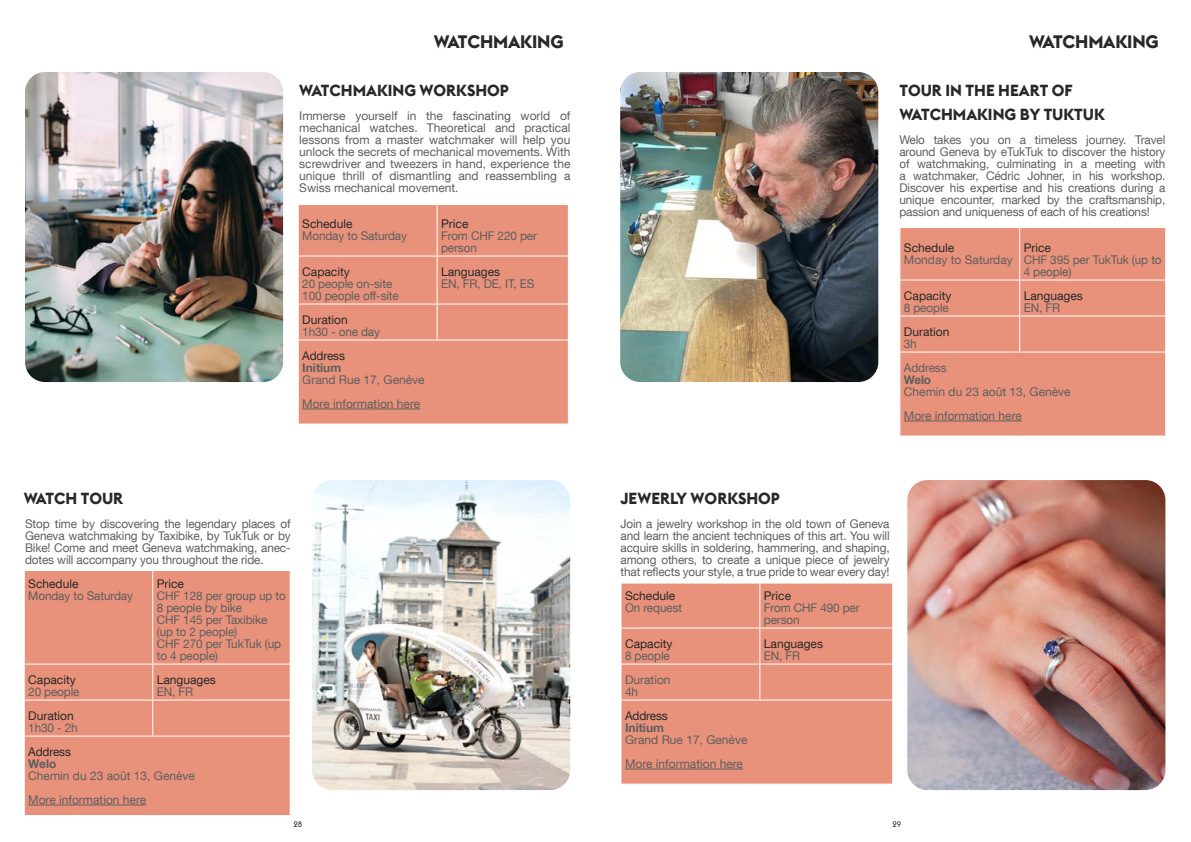
<style>
.page{position:relative;width:1191px;height:842px;background:#fff}
.page>*{position:absolute;margin:0;border:0;box-sizing:border-box;transform-origin:0 0}
.t1{font:700 18px "Euclid Flex Geneva";letter-spacing:-.01em;color:#282828}
.t2{font:700 16px/24px "Euclid Flex Geneva";color:#282828}
.t3{font:12px/12px "Helvetica Neue LT Com";letter-spacing:-.01em;color:#5e5e5e}
.t4{font:12px "Helvetica Neue LT Com";color:#282828}
.t5{font:700 12px "Helvetica Neue LT Com";color:#5e5e5e}
.t6{font:8px "Euclid Flex Geneva";color:#282828}
</style>
<div class="page">
<img style="left:25px;top:72px;width:258px;height:310px">
<img style="left:312px;top:480px;width:258px;height:310px">
<img style="left:620px;top:72px;width:258px;height:310px">
<img style="left:907px;top:480px;width:258px;height:310px">
<div style="left:299px;top:205px;width:269px;height:219px;background:#e8927c"></div>
<hr style="left:436px;top:205px;width:1px;height:51px;background:#fff">
<hr style="left:298px;top:256px;width:139px;height:1px;background:#fff">
<hr style="left:437px;top:256px;width:132px;height:1px;background:#fff">
<hr style="left:436px;top:257px;width:1px;height:47px;background:#fff">
<hr style="left:298px;top:304px;width:139px;height:1px;background:#fff">
<hr style="left:437px;top:304px;width:132px;height:1px;background:#fff">
<hr style="left:436px;top:305px;width:1px;height:35px;background:#fff">
<hr style="left:298px;top:340px;width:139px;height:1px;background:#fff">
<hr style="left:437px;top:340px;width:132px;height:1px;background:#fff">
<hr style="left:302px;top:409px;width:118px;height:1px;background:#5e5e5e">
<div style="left:25px;top:571px;width:265px;height:244px;background:#e8927c"></div>
<hr style="left:152px;top:571px;width:1px;height:93px;background:#fff">
<hr style="left:24px;top:664px;width:129px;height:1px;background:#fff">
<hr style="left:153px;top:664px;width:138px;height:1px;background:#fff">
<hr style="left:152px;top:665px;width:1px;height:35px;background:#fff">
<hr style="left:24px;top:700px;width:129px;height:1px;background:#fff">
<hr style="left:153px;top:700px;width:138px;height:1px;background:#fff">
<hr style="left:152px;top:701px;width:1px;height:35px;background:#fff">
<hr style="left:24px;top:736px;width:129px;height:1px;background:#fff">
<hr style="left:153px;top:736px;width:138px;height:1px;background:#fff">
<hr style="left:28px;top:805px;width:118px;height:1px;background:#5e5e5e">
<div style="left:621px;top:583px;width:271px;height:201px;background:#e8927c"></div>
<hr style="left:759px;top:583px;width:1px;height:45px;background:#fff">
<hr style="left:620px;top:628px;width:140px;height:1px;background:#fff">
<hr style="left:760px;top:628px;width:133px;height:1px;background:#fff">
<hr style="left:759px;top:629px;width:1px;height:35px;background:#fff">
<hr style="left:620px;top:664px;width:140px;height:1px;background:#fff">
<hr style="left:760px;top:664px;width:133px;height:1px;background:#fff">
<hr style="left:759px;top:665px;width:1px;height:35px;background:#fff">
<hr style="left:620px;top:700px;width:140px;height:1px;background:#fff">
<hr style="left:760px;top:700px;width:133px;height:1px;background:#fff">
<hr style="left:625px;top:769px;width:118px;height:1px;background:#5e5e5e">
<div style="left:900px;top:228px;width:265px;height:208px;background:#e8927c"></div>
<hr style="left:1019px;top:228px;width:1px;height:52px;background:#fff">
<hr style="left:899px;top:280px;width:120px;height:1px;background:#fff">
<hr style="left:1019px;top:280px;width:147px;height:1px;background:#fff">
<hr style="left:1019px;top:281px;width:1px;height:35px;background:#fff">
<hr style="left:899px;top:316px;width:120px;height:1px;background:#fff">
<hr style="left:1019px;top:316px;width:147px;height:1px;background:#fff">
<hr style="left:1019px;top:317px;width:1px;height:35px;background:#fff">
<hr style="left:899px;top:352px;width:120px;height:1px;background:#fff">
<hr style="left:1019px;top:352px;width:147px;height:1px;background:#fff">
<hr style="left:904px;top:421px;width:118px;height:1px;background:#5e5e5e">
<h1 class="t1" style="left:434px;top:30px;width:131px">WATCHMAKING</h1>
<h2 class="t2" style="left:299px;top:78px;width:211px">WATCHMAKING WORKSHOP</h2>
<p class="t3" style="left:299px;top:109px;width:273px;text-align:justify">Immerse yourself in the fascinating world of mechanical watches. Theoretical and practical lessons from a master watchmaker will help you unlock the secrets of mechanical movements. With screwdriver and tweezers in hand, experience the unique thrill of dismantling and reassembling a Swiss mechanical movement.</p>
<p class="t4" style="left:302px;top:216px;width:52px">Schedule</p>
<p class="t3" style="left:302px;top:229px;width:106px">Monday to Saturday</p>
<p class="t4" style="left:302px;top:264px;width:49px">Capacity</p>
<p class="t3" style="left:302px;top:277px;width:98px">20 people on-site<br>100 people off-site</p>
<p class="t4" style="left:302px;top:312px;width:47px">Duration</p>
<p class="t3" style="left:302px;top:325px;width:79px">1h30 - one day</p>
<p class="t4" style="left:302px;top:348px;width:44px">Address</p>
<p class="t5" style="left:302px;top:360px;width:41px">Initium</p>
<p class="t3" style="left:302px;top:367px;width:124px;line-height:24px">Grand Rue 17, Genève<br>More information here</p>
<p class="t4" style="left:441px;top:216px;width:29px">Price</p>
<p class="t3" style="left:441px;top:229px;width:97px">From CHF 220 per person</p>
<p class="t4" style="left:441px;top:264px;width:61px">Languages</p>
<p class="t3" style="left:441px;top:277px;width:95px">EN, FR, DE, IT, ES</p>
<h2 class="t2" style="left:24px;top:486px;width:101px">WATCH TOUR</h2>
<p class="t3" style="left:25px;top:517px;width:267px;text-align:justify">Stop time by discovering the legendary places of Geneva watchmaking by Taxibike, by TukTuk or by Bike! Come and meet Geneva watchmaking, anec&shy;dotes will accompany you throughout the ride.</p>
<p class="t4" style="left:28px;top:576px;width:52px">Schedule</p>
<p class="t3" style="left:28px;top:589px;width:106px">Monday to Saturday</p>
<p class="t4" style="left:28px;top:672px;width:49px">Capacity</p>
<p class="t3" style="left:28px;top:685px;width:53px">20 people</p>
<p class="t4" style="left:157px;top:576px;width:29px">Price</p>
<p class="t3" style="left:157px;top:589px;width:130px">CHF 128 per group up to<br>8 people by bike<br>CHF 145 per Taxibike (up to 2 people)<br>CHF 270 per TukTuk (up to 4 people)</p>
<p class="t4" style="left:157px;top:672px;width:61px">Languages</p>
<p class="t3" style="left:157px;top:685px;width:38px">EN, FR</p>
<p class="t4" style="left:28px;top:708px;width:47px">Duration</p>
<p class="t3" style="left:28px;top:721px;width:51px">1h30 - 2h</p>
<p class="t4" style="left:28px;top:744px;width:44px">Address</p>
<p class="t5" style="left:28px;top:756px;width:30px">Welo</p>
<p class="t3" style="left:28px;top:763px;width:168px;line-height:24px">Chemin du 23 août 13, Genève<br>More information here</p>
<p class="t6" style="left:293px;top:819px;width:10px">28</p>
<h1 class="t1" style="left:1029px;top:30px;width:131px">WATCHMAKING</h1>
<h2 class="t2" style="left:899px;top:78px;width:207px">TOUR IN THE HEART OF<br>WATCHMAKING BY TUKTUK</h2>
<p class="t3" style="left:899px;top:133px;width:267px;text-align:justify">Welo takes you on a timeless journey. Travel around Geneva by eTukTuk to discover the history of watchmaking, culminating in a meeting with a watchmaker, Cédric Johner, in his workshop.<br>Discover his expertise and his creations during a unique encounter, marked by the craftsmanship, passion and uniqueness of each of his creations!</p>
<p class="t4" style="left:904px;top:240px;width:52px">Schedule</p>
<p class="t3" style="left:904px;top:253px;width:110px">Monday to Saturday</p>
<p class="t4" style="left:904px;top:288px;width:49px">Capacity</p>
<p class="t3" style="left:904px;top:301px;width:46px">8 people</p>
<p class="t4" style="left:1023px;top:240px;width:29px">Price</p>
<p class="t3" style="left:1023px;top:253px;width:140px">CHF 395 per TukTuk (up to<br>4 people)</p>
<p class="t4" style="left:1023px;top:288px;width:61px">Languages</p>
<p class="t3" style="left:1023px;top:301px;width:38px">EN, FR</p>
<p class="t4" style="left:904px;top:324px;width:47px">Duration</p>
<p class="t3" style="left:904px;top:331px;width:44px;line-height:24px">3h<br>Address</p>
<p class="t5" style="left:904px;top:372px;width:29px">Welo</p>
<p class="t3" style="left:904px;top:379px;width:168px;line-height:24px">Chemin du 23 août 13, Genève<br>More information here</p>
<h2 class="t2" style="left:620px;top:486px;width:161px">JEWERLY WORKSHOP</h2>
<p class="t3" style="left:620px;top:517px;width:271px;text-align:justify">Join a jewelry workshop in the old town of Geneva and learn the ancient techniques of this art. You will acquire skills in soldering, hammering, and shaping, among others, to create a unique piece of jewelry that reflects your style, a true pride to wear every day!</p>
<p class="t4" style="left:625px;top:588px;width:52px">Schedule</p>
<p class="t3" style="left:625px;top:601px;width:59px">On request</p>
<p class="t4" style="left:625px;top:636px;width:49px">Capacity</p>
<p class="t3" style="left:625px;top:649px;width:46px">8 people</p>
<p class="t3" style="left:625px;top:673px;width:47px">Duration<br>4h</p>
<p class="t4" style="left:625px;top:708px;width:44px">Address</p>
<p class="t5" style="left:625px;top:720px;width:41px">Initium</p>
<p class="t3" style="left:625px;top:727px;width:124px;line-height:24px">Grand Rue 17, Genève<br>More information here</p>
<p class="t4" style="left:764px;top:588px;width:29px">Price</p>
<p class="t3" style="left:764px;top:601px;width:97px">From CHF 490 per person</p>
<p class="t4" style="left:764px;top:636px;width:61px">Languages</p>
<p class="t3" style="left:764px;top:649px;width:38px">EN, FR</p>
<p class="t6" style="left:892px;top:819px;width:10px">29</p>
</div>
